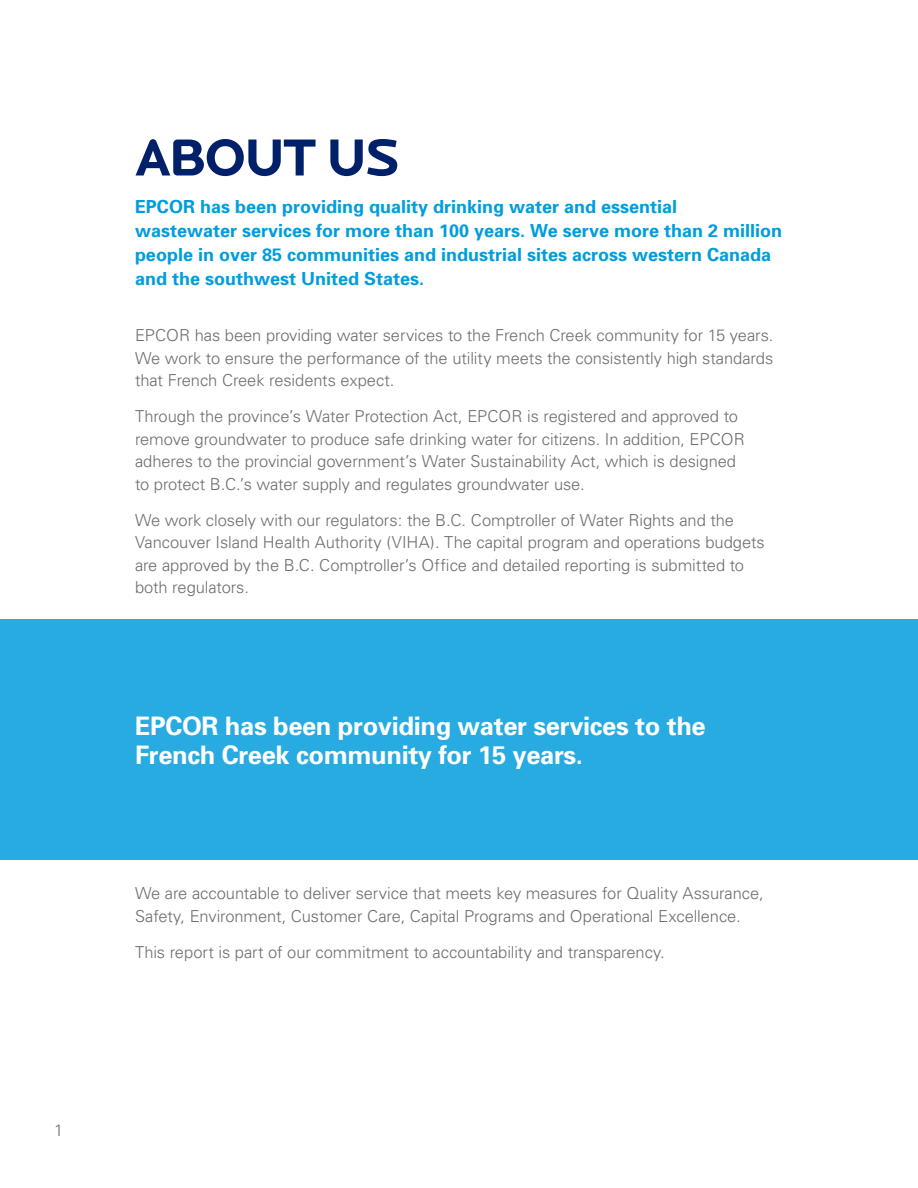
<style>
.page{position:relative;width:918px;height:1188px;background:#fff}
.page>*{position:absolute;margin:0;border:0;box-sizing:border-box;transform-origin:0 0}
.t1{font:54px "EPCOR Locator Display Bold";letter-spacing:-.04em;color:#002169}
.t2{font:700 25.5px/28.5px "Univers";letter-spacing:-.015em;color:#fff}
.t3{font:700 18px/24px "Univers";color:#009ddc}
.t4{font:300 16.5px/22.5px "Univers";letter-spacing:-.005em;color:#6d6d70}
</style>
<div class="page">
<div style="left:0;top:619px;width:918px;height:241px;background:#27abe1"></div>
<p class="t4" style="left:54px;top:1119px;width:11px">1</p>
<h1 class="t1" style="left:135px;top:126px;width:266px">ABOUT US</h1>
<p class="t3" style="left:135px;top:194px;width:649px">EPCOR has been providing quality drinking water and essential wastewater services for more than 100 years. We serve more than 2 million people in over 85 communities and industrial sites across western Canada and the southwest United States.</p>
<p class="t4" style="left:135px;top:324px;width:640px;text-align:justify">EPCOR has been providing water services to the French Creek community for 15 years.<br>We work to ensure the performance of the utility meets the consistently high standards that French Creek residents expect.</p>
<p class="t4" style="left:135px;top:405px;width:611px">Through the province’s Water Protection Act, EPCOR is registered and approved to remove groundwater to produce safe drinking water for citizens. In addition, EPCOR adheres to the provincial government’s Water Sustainability Act, which is designed to protect B.C.’s water supply and regulates groundwater use.</p>
<p class="t4" style="left:135px;top:509px;width:631px">We work closely with our regulators: the B.C. Comptroller of Water Rights and the Vancouver Island Health Authority (VIHA). The capital program and operations budgets are approved by the B.C. Comptroller’s Office and detailed reporting is submitted to both regulators.</p>
<h2 class="t2" style="left:135px;top:711px;width:572px">EPCOR has been providing water services to the<br>French Creek community for 15 years.</h2>
<p class="t4" style="left:135px;top:882px;width:630px">We are accountable to deliver service that meets key measures for Quality Assurance,<br>Safety, Environment, Customer Care, Capital Programs and Operational Excellence.</p>
<p class="t4" style="left:135px;top:941px;width:531px">This report is part of our commitment to accountability and transparency.</p>
</div>
